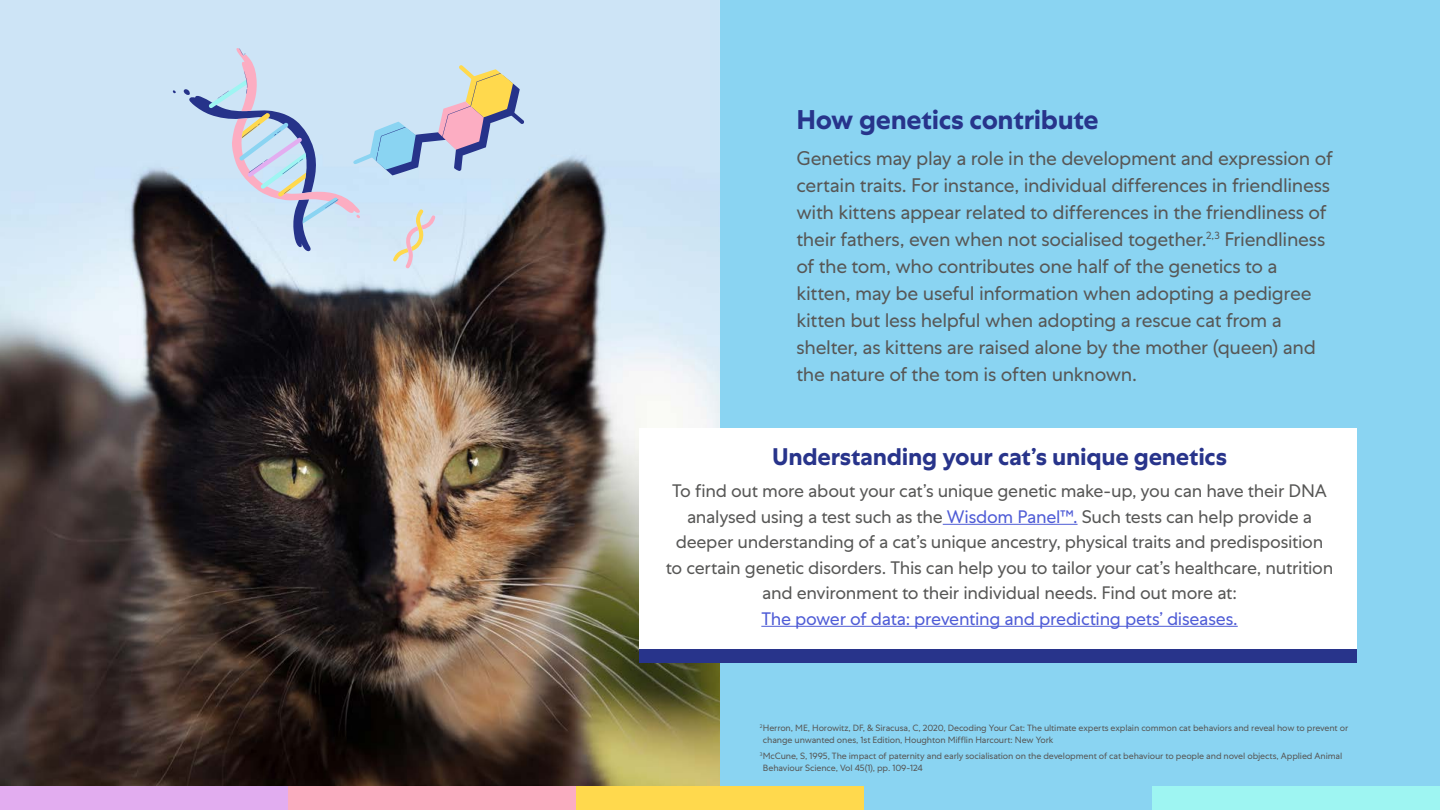
<style>
.page{position:relative;width:1440px;height:810px;background:#8ad4f2}
.page>*{position:absolute;margin:0;border:0;box-sizing:border-box;transform-origin:0 0}
.t1{font:700 27px "Mars Centra";letter-spacing:-.015em;color:#27348b}
.t2{font:700 24px "Mars Centra";letter-spacing:-.015em;color:#28348b}
.t3{font:19.5px/27px "Mars Centra";letter-spacing:-.02em;color:#575756}
.t4{font:18px/25.5px "Mars Centra";letter-spacing:-.015em;color:#575756;text-align:center}
.t5{font:18px "Mars Centra";letter-spacing:-.015em;color:#4f5cd6}
.t6{font:9px/12px "Mars Centra";letter-spacing:-.015em;color:#575756}
.s1{color:#4f5cd6}
</style>
<div class="page">
<img style="left:0;top:0;width:720px;height:786px">
<div style="left:0;top:786px;width:288px;height:24px;background:#e3adf0"></div>
<div style="left:288px;top:786px;width:288px;height:24px;background:#fcadc2"></div>
<div style="left:576px;top:786px;width:288px;height:24px;background:#ffd94d"></div>
<div style="left:1152px;top:786px;width:288px;height:24px;background:#9ef5f2"></div>
<div style="left:639px;top:428px;width:718px;height:221px;background:#fff"></div>
<hr style="left:943px;top:524px;width:135px;height:1px;background:#4f5cd6">
<hr style="left:761px;top:626px;width:477px;height:1px;background:#4f5cd6">
<div style="left:639px;top:649px;width:718px;height:14px;background:#28348b"></div>
<svg style="left:183px;top:48px;width:341px;height:221px;background:#bac9d8"></svg>
<h1 class="t1" style="left:796px;top:104px;width:304px">How genetics contribute</h1>
<p class="t3" style="left:796px;top:145px;width:538px">Genetics may play a role in the development and expression of certain traits. For instance, individual differences in friendliness with kittens appear related to differences in the friendliness of their fathers, even when not socialised together.<sup>2,3</sup> Friendliness of the tom, who contributes one half of the genetics to a kitten, may be useful information when adopting a pedigree kitten but less helpful when adopting a rescue cat from a shelter, as kittens are raised alone by the mother (queen) and the nature of the tom is often unknown.</p>
<p class="t2" style="left:772px;top:443px;width:456px">Understanding your cat’s unique genetics</p>
<p class="t4" style="left:666px;top:478px;width:669px">To find out more about your cat’s unique genetic make-up, you can have their DNA analysed using a test such as the <span class="s1">Wisdom Panel™.</span> Such tests can help provide a deeper understanding of a cat’s unique ancestry, physical traits and predisposition to certain genetic disorders. This can help you to tailor your cat’s healthcare, nutrition and environment to their individual needs. Find out more at:</p>
<p class="t5" style="left:761px;top:608px;width:478px">The power of data: preventing and predicting pets’ diseases.</p>
<p class="t6" style="left:763px;top:722px;width:587px;text-indent:-3px"><sup>2</sup>Herron, ME, Horowitz, DF, &amp; Siracusa, C, 2020, Decoding Your Cat: The ultimate experts explain common cat behaviors and reveal how to prevent or change unwanted ones, 1st Edition, Houghton Mifflin Harcourt: New York</p>
<p class="t6" style="left:763px;top:749px;width:581px;text-indent:-3px"><sup>3</sup>McCune, S, 1995, The impact of paternity and early socialisation on the development of cat behaviour to people and novel objects, Applied Animal<br>Behaviour Science, Vol 45(1), pp. 109-124</p>
</div>
